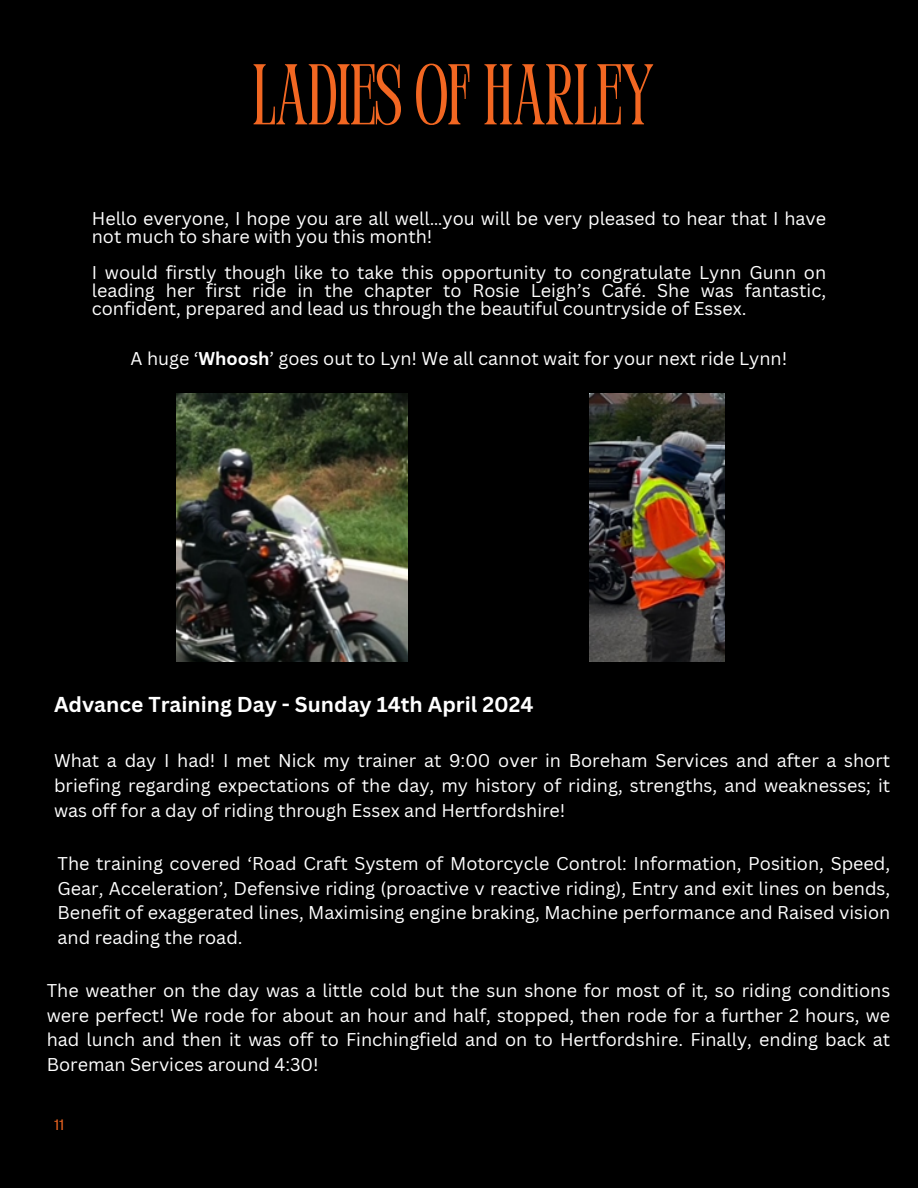
<style>
.page{position:relative;width:918px;height:1188px;background:#000}
.page>*{position:absolute;margin:0;border:0;box-sizing:border-box;transform-origin:0 0}
.t1{font:condensed 85.95px "Perandoryv 2";color:#f26722}
.t2{font:700 21px "Canva Sans";color:#fff}
.t3{font:18px/24.8px "Canva Sans";color:#fff;text-align:justify}
.t4{font:15px "TT Interphases";color:#f26722}
.s1{font-weight:700}
</style>
<div class="page">
<img style="left:176px;top:394px;width:231px;height:267px">
<img style="left:589px;top:394px;width:135px;height:267px">
<h1 class="t1" style="left:253px;top:60px;width:403px">LADIES OF HARLEY</h1>
<p class="t3" style="left:92px;top:209px;width:736px;line-height:18px">Hello everyone, I hope you are all well…you will be very pleased to hear that I have not much to share with you this month!</p>
<p class="t3" style="left:92px;top:263px;width:736px;line-height:18px">I would firstly though like to take this opportunity to congratulate Lynn Gunn on leading her first ride in the chapter to Rosie Leigh’s Café. She was fantastic, confident, prepared and lead us through the beautiful countryside of Essex.</p>
<p class="t3" style="left:131px;top:346px;width:658px">A huge ‘<span class="s1">Whoosh</span>’ goes out to Lyn! We all cannot wait for your next ride Lynn!</p>
<p class="t2" style="left:54px;top:690px;width:481px">Advance Training Day - Sunday 14th April 2024</p>
<p class="t3" style="left:54px;top:748px;width:838px">What a day I had! I met Nick my trainer at 9:00 over in Boreham Services and after a short briefing regarding expectations of the day, my history of riding, strengths, and weaknesses; it was off for a day of riding through Essex and Hertfordshire!</p>
<p class="t3" style="left:58px;top:851px;width:834px">The training covered ‘Road Craft System of Motorcycle Control: Information, Position, Speed, Gear, Acceleration’, Defensive riding (proactive v reactive riding), Entry and exit lines on bends, Benefit of exaggerated lines, Maximising engine braking, Machine performance and Raised vision and reading the road.</p>
<p class="t3" style="left:47px;top:977px;width:845px">The weather on the day was a little cold but the sun shone for most of it, so riding conditions were perfect! We rode for about an hour and half, stopped, then rode for a further 2 hours, we had lunch and then it was off to Finchingfield and on to Hertfordshire. Finally, ending back at Boreman Services around 4:30!</p>
<p class="t4" style="left:54px;top:1115px;width:12px">11</p>
</div>
